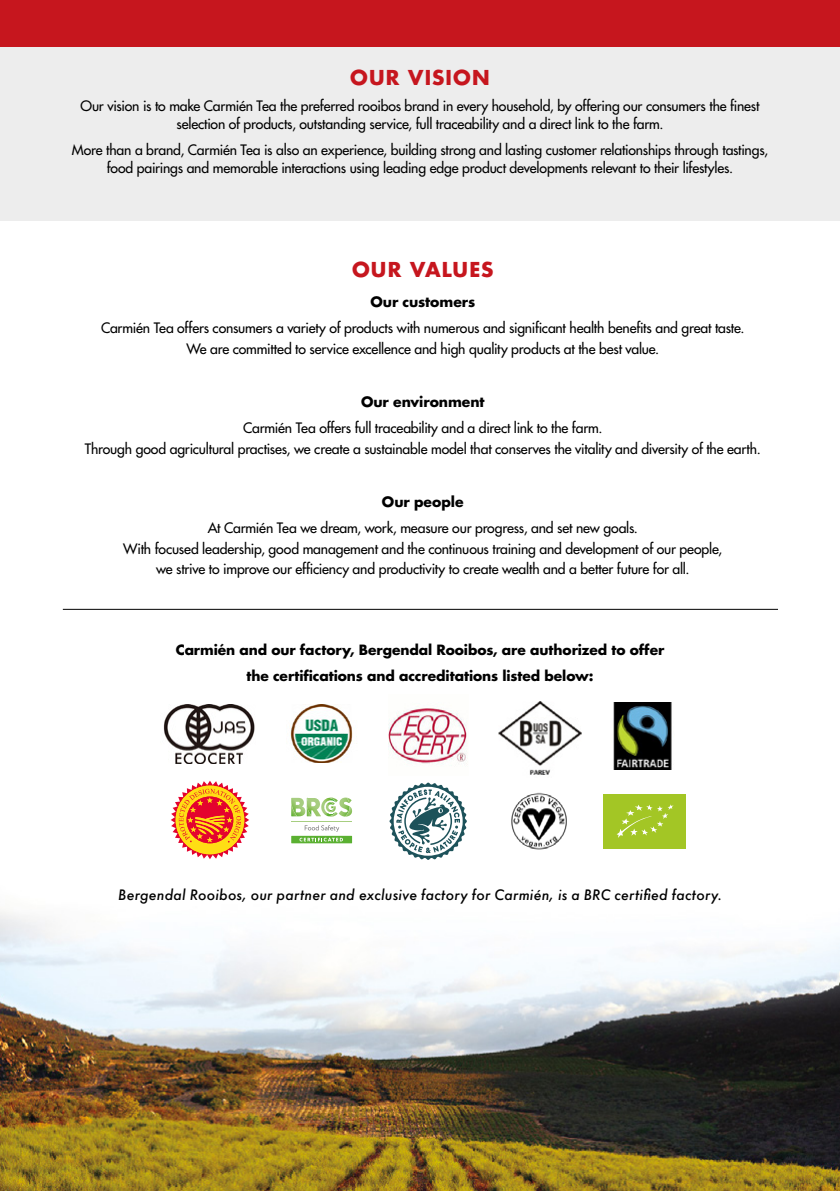
<style>
.page{position:relative;width:840px;height:1191px;background:#fff}
.page>*{position:absolute;margin:0;border:0;box-sizing:border-box;transform-origin:0 0}
.t1{font:700 20px "Futura";letter-spacing:.055em;color:#c6161e}
.t2{font:14px/20.6px "Futura";letter-spacing:-.01em;color:#000;text-align:center}
.t3{font:italic 500 14px "Futura";letter-spacing:.01em;color:#000}
.t4{font:700 14px "Futura";letter-spacing:-.005em;color:#000}
.t5{font:700 13.8px/26.6px "Futura";letter-spacing:-.005em;color:#000;text-align:center}
</style>
<div class="page">
<img style="left:0;top:810px;width:839px;height:381px">
<div style="left:0;top:46px;width:839px;height:175px;background:#ededed"></div>
<div style="left:0;top:0;width:839px;height:46px;background:#c6161e"></div>
<svg style="left:388px;top:782px;width:79px;height:78px"></svg>
<img style="left:163px;top:705px;width:92px;height:58px">
<img style="left:290px;top:704px;width:63px;height:58px">
<img style="left:388px;top:708px;width:80px;height:58px">
<img style="left:613px;top:703px;width:59px;height:66px">
<svg style="left:291px;top:797px;width:61px;height:19px"></svg>
<svg style="left:304px;top:825px;width:35px;height:6px"></svg>
<hr style="left:291px;top:820px;width:61px;height:1px;background:#a7ce80">
<svg style="left:291px;top:836px;width:61px;height:7px"></svg>
<svg style="left:299px;top:837px;width:44px;height:4px"></svg>
<img style="left:498px;top:702px;width:83px;height:73px">
<div style="left:602px;top:793px;width:83px;height:55px;background:#a3c625"></div>
<svg style="left:616px;top:804px;width:57px;height:34px"></svg>
<img style="left:499px;top:792px;width:78px;height:63px">
<svg style="left:171px;top:781px;width:78px;height:78px"></svg>
<hr style="left:63px;top:609px;width:714px;height:1px;background:#000">
<h1 class="t1" style="left:350px;top:64px;width:141px">OUR VISION</h1>
<p class="t2" style="left:80px;top:97px;width:680px;line-height:18px">Our vision is to make Carmién Tea the preferred rooibos brand in every household, by offering our consumers the finest selection of products, outstanding service, full traceability and a direct link to the farm.</p>
<p class="t2" style="left:72px;top:141px;width:697px;line-height:18px">More than a brand, Carmién Tea is also an experience, building strong and lasting customer relationships through tastings, food pairings and memorable interactions using leading edge product developments relevant to their lifestyles.</p>
<h1 class="t1" style="left:352px;top:256px;width:143px">OUR VALUES</h1>
<p class="t4" style="left:370px;top:292px;width:106px">Our customers</p>
<p class="t2" style="left:101px;top:318px;width:644px">Carmién Tea offers consumers a variety of products with numerous and significant health benefits and great taste.<br>We are committed to service excellence and high quality products at the best value.</p>
<p class="t4" style="left:361px;top:392px;width:125px">Our environment</p>
<p class="t2" style="left:85px;top:418px;width:677px">Carmién Tea offers full traceability and a direct link to the farm.<br>Through good agricultural practises, we create a sustainable model that conserves the vitality and diversity of the earth.</p>
<p class="t4" style="left:382px;top:492px;width:83px">Our people</p>
<p class="t2" style="left:123px;top:518px;width:600px">At Carmién Tea we dream, work, measure our progress, and set new goals.<br>With focused leadership, good management and the continuous training and development of our people, we strive to improve our efficiency and productivity to create wealth and a better future for all.</p>
<p class="t5" style="left:175px;top:635px;width:490px">Carmién and our factory, Bergendal Rooibos, are authorized to offer the certifications and accreditations listed below:</p>
<p class="t3" style="left:118px;top:885px;width:605px">Bergendal Rooibos, our partner and exclusive factory for Carmién, is a BRC certified factory.</p>
</div>
